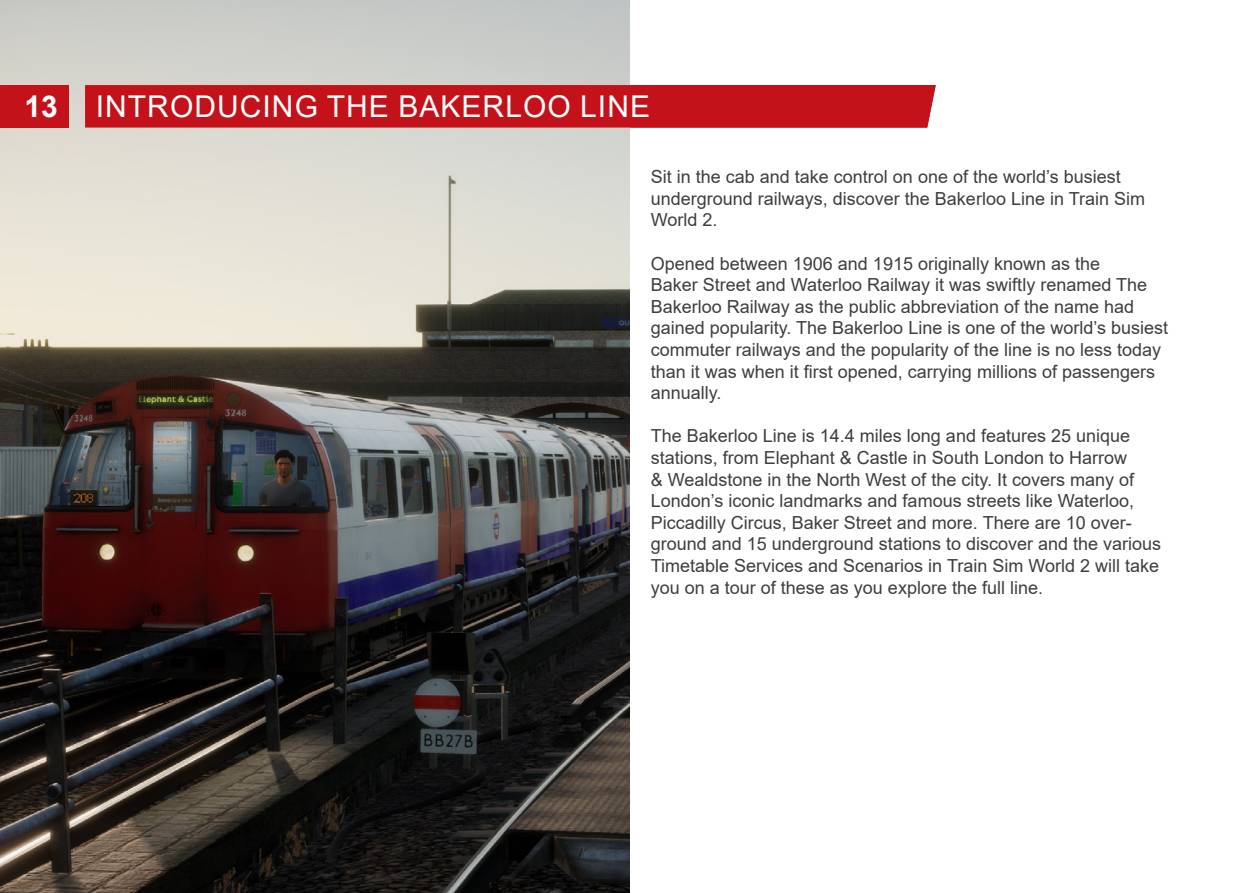
<style>
.page{position:relative;width:1259px;height:893px;background:#fff}
.page>*{position:absolute;margin:0;border:0;box-sizing:border-box;transform-origin:0 0}
.t1{font:30px "Arial";letter-spacing:.035em;color:#fff}
.t2{font:700 30px "Arial";color:#fff}
.t3{font:18px/21.6px "Arial";color:#3e3e3f}
</style>
<div class="page">
<img style="left:0;top:0;width:629px;height:893px">
<div style="left:0;top:85px;width:68px;height:43px;background:#c4121a"></div>
<div style="left:85px;top:85px;width:850px;height:43px;background:#c4121a"></div>
<h1 class="t2" style="left:24px;top:85px;width:35px">13</h1>
<p class="t1" style="left:96px;top:86px;width:556px">INTRODUCING THE BAKERLOO LINE</p>
<p class="t3" style="left:651px;top:166px;width:496px">Sit in the cab and take control on one of the world’s busiest underground railways, discover the Bakerloo Line in Train Sim<br>World 2.</p>
<p class="t3" style="left:651px;top:252px;width:519px">Opened between 1906 and 1915 originally known as the<br>Baker Street and Waterloo Railway it was swiftly renamed The Bakerloo Railway as the public abbreviation of the name had gained popularity. The Bakerloo Line is one of the world’s busiest commuter railways and the popularity of the line is no less today than it was when it first opened, carrying millions of passengers annually.</p>
<p class="t3" style="left:651px;top:425px;width:512px">The Bakerloo Line is 14.4 miles long and features 25 unique stations, from Elephant &amp; Castle in South London to Harrow<br>&amp; Wealdstone in the North West of the city. It covers many of London’s iconic landmarks and famous streets like Waterloo, Piccadilly Circus, Baker Street and more. There are 10 over&shy;ground and 15 underground stations to discover and the various Timetable Services and Scenarios in Train Sim World 2 will take you on a tour of these as you explore the full line.</p>
</div>
